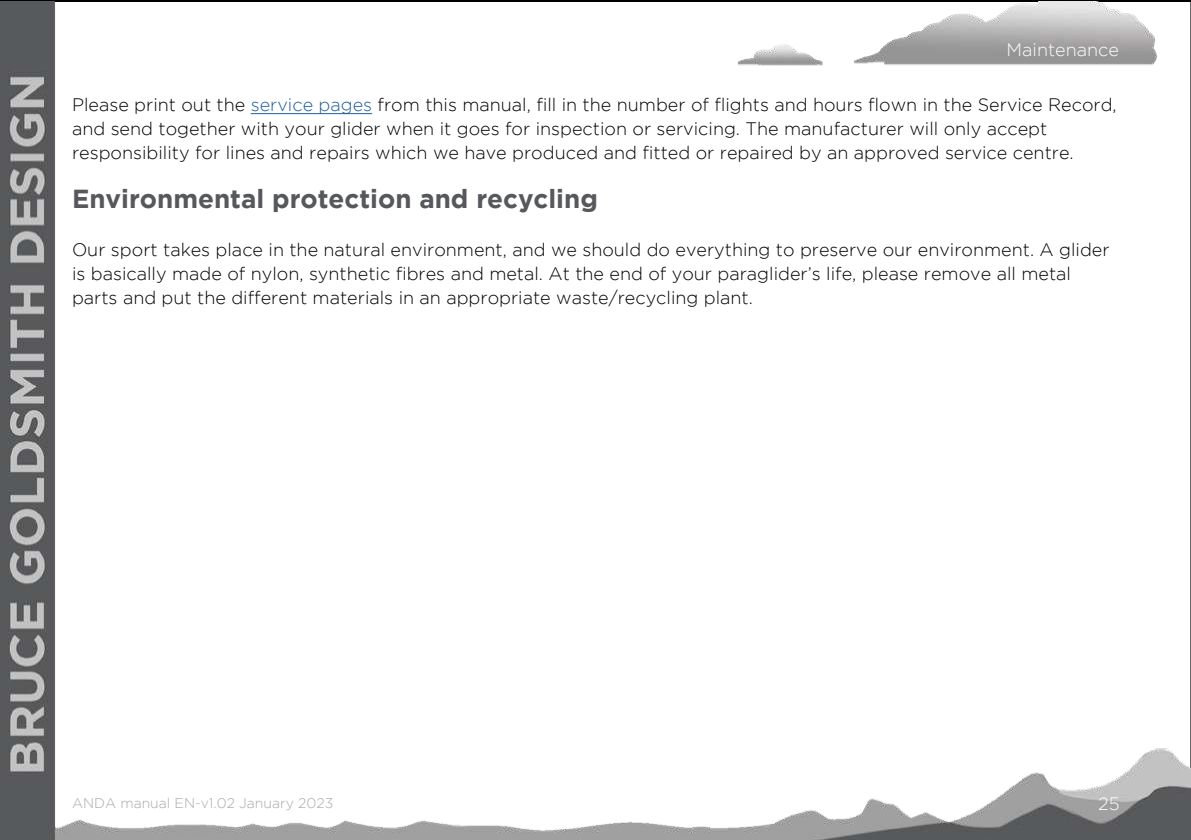
<style>
.page{position:relative;width:1191px;height:840px;background:#fff}
.page>*{position:absolute;margin:0;border:0;box-sizing:border-box;transform-origin:0 0}
.t1{font:700 26px "Gotham";color:#57585b}
.t2{font:300 18px/24px "Gotham";color:#000}
.t3{font:300 18px "Gotham";color:#fff}
.t4{font:300 14px "Gotham";color:#a7a9ab}
.s1{color:#205d9e}
</style>
<div class="page">
<img style="left:0;top:1px;width:1191px;height:838px">
<hr style="left:251px;top:113px;width:121px;height:1px;background:#205d9e">
<p class="t3" style="left:1006px;top:41px;width:114px">Maintenance</p>
<p class="t2" style="left:72px;top:93px;width:1046px">Please print out the <span class="s1">service pages</span> from this manual, fill in the number of flights and hours flown in the Service Record, and send together with your glider when it goes for inspection or servicing. The manufacturer will only accept responsibility for lines and repairs which we have produced and fitted or repaired by an approved service centre.</p>
<h1 class="t1" style="left:72px;top:187px;width:527px">Environmental protection and recycling</h1>
<p class="t2" style="left:72px;top:237px;width:1039px">Our sport takes place in the natural environment, and we should do everything to preserve our environment. A glider is basically made of nylon, synthetic fibres and metal. At the end of your paraglider’s life, please remove all metal parts and put the different materials in an appropriate waste/recycling plant.</p>
<p class="t4" style="left:72px;top:796px;width:263px">ANDA manual EN-v1.02 January 2023</p>
<p class="t3" style="left:1098px;top:794px;width:23px">25</p>
</div>
